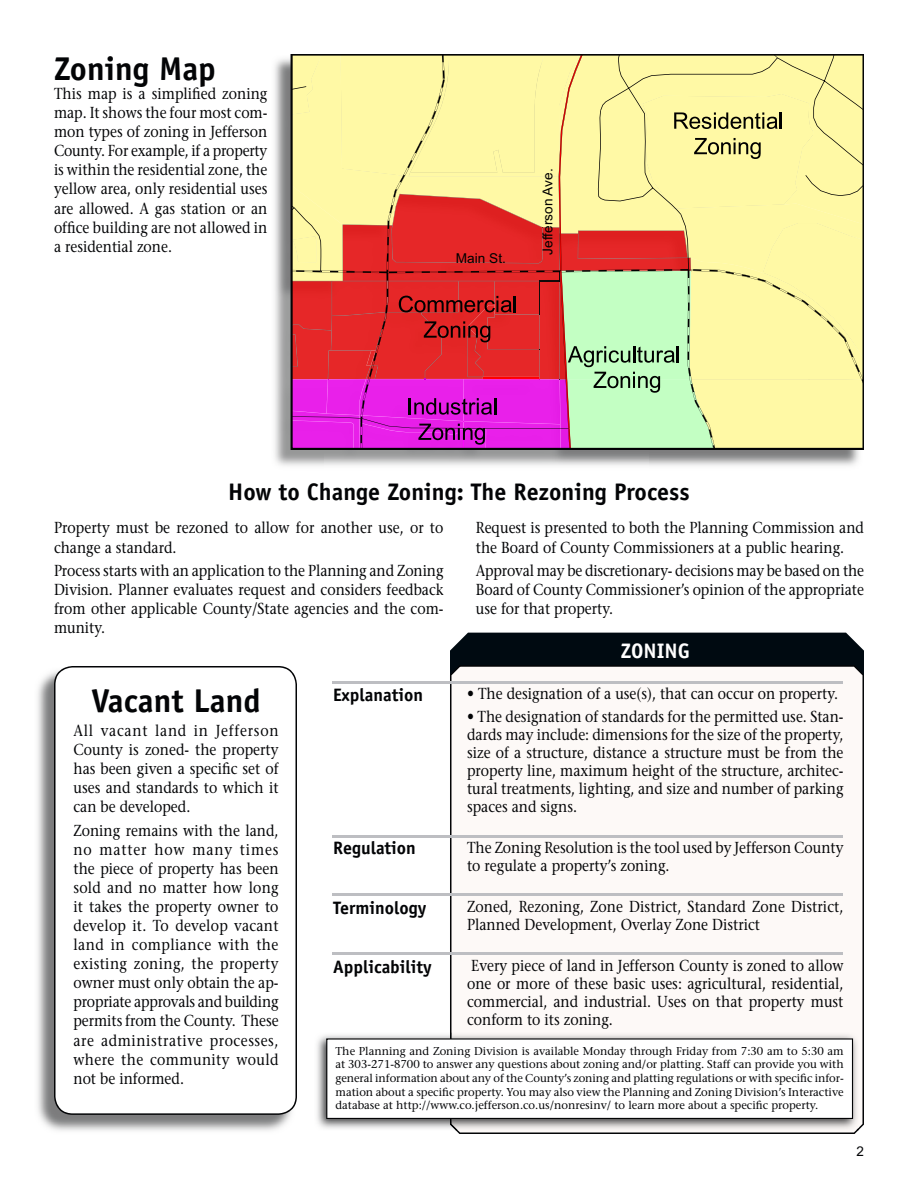
<style>
.page{position:relative;width:918px;height:1188px;background:#fff}
.page>*{position:absolute;margin:0;border:0;box-sizing:border-box;transform-origin:0 0}
.t1{font:700 33px "Officina Sans";color:#030406}
.t2{font:700 24px "Officina Sans";color:#030406}
.t3{font:700 21px "Officina Sans";color:#fff}
.t4{font:700 18px "Officina Sans";color:#030406}
.t5{font:15.9px/19px "Stone Serif";color:#030406;text-align:justify;scale:.88 1}
.t6{font:13.65px "Arial";color:#000}
.t7{font:13.5px "Arial";color:#030406}
.t8{font:11.4px/13.6px "Stone Serif";color:#030406;text-align:justify}
</style>
<div class="page">
<div style="left:450px;top:633px;width:414px;height:32px;background:#000a11"></div>
<svg style="left:450px;top:665px;width:414px;height:469px"></svg>
<img style="left:274px;top:55px;width:17px;height:155px">
<img style="left:274px;top:210px;width:50px;height:256px">
<img style="left:810px;top:450px;width:49px;height:16px">
<svg style="left:291px;top:54px;width:573px;height:396px;background:#e7b38d"></svg>
<img style="left:37px;top:672px;width:254px;height:459px">
<svg style="left:54px;top:666px;width:243px;height:449px"></svg>
<hr style="left:332px;top:681px;width:510px;height:3px;background:#bdbec2">
<hr style="left:332px;top:835px;width:510px;height:3px;background:#bdbec2">
<hr style="left:332px;top:893px;width:510px;height:3px;background:#bdbec2">
<svg style="left:332px;top:952px;width:510px;height:4px;fill:#bdbec2"></svg>
<img style="left:317px;top:1035px;width:133px;height:94px">
<img style="left:450px;top:1032px;width:409px;height:98px">
<svg style="left:326px;top:1038px;width:527px;height:81px"></svg>
<h1 class="t1" style="left:54px;top:56px;width:163px">Zoning Map</h1>
<p class="t5" style="left:54px;top:86px;width:244px">This map is a simplified zoning map. It shows the four most com&shy;mon types of zoning in Jefferson County. For example, if a property is within the residential zone, the yellow area, only residential uses are allowed. A gas station or an office building are not allowed in a residential zone.</p>
<p class="t6" style="left:456px;top:251px;width:52px">Main St.</p>
<p class="t6" style="left:540px;top:255px;width:87px;rotate:-90deg">Jefferson Ave.</p>
<h2 class="t2" style="left:228px;top:483px;width:463px">How to Change Zoning: The Rezoning Process</h2>
<p class="t5" style="left:54px;top:520px;width:444px">Property must be rezoned to allow for another use, or to change a standard.</p>
<p class="t5" style="left:54px;top:563px;width:444px">Process starts with an application to the Planning and Zoning Division. Planner evaluates request and considers feedback from other applicable County/State agencies and the com&shy;munity.</p>
<p class="t5" style="left:476px;top:520px;width:443px">Request is presented to both the Planning Commission and the Board of County Commissioners at a public hearing.</p>
<p class="t5" style="left:476px;top:563px;width:443px">Approval may be discretionary- decisions may be based on the Board of County Commissioner’s opinion of the appropriate use for that property.</p>
<h1 class="t1" style="left:91px;top:688px;width:171px">Vacant Land</h1>
<p class="t5" style="left:74px;top:722px;width:235px">All vacant land in Jefferson County is zoned- the property has been given a specific set of uses and standards to which it can be developed.</p>
<p class="t5" style="left:74px;top:822px;width:235px">Zoning remains with the land, no matter how many times the piece of property has been sold and no matter how long it takes the property owner to develop it. To develop vacant land in compliance with the existing zoning, the property owner must only obtain the ap&shy;propriate approvals and building permits from the County. These are administrative processes, where the community would not be informed.</p>
<h3 class="t3" style="left:621px;top:643px;width:71px">ZONING</h3>
<p class="t4" style="left:333px;top:688px;width:92px">Explanation</p>
<p class="t5" style="left:467px;top:686px;width:423px">• The designation of a use(s), that can occur on property.</p>
<p class="t5" style="left:467px;top:709px;width:429px;line-height:18px">• The designation of standards for the permitted use. Stan&shy;dards may include: dimensions for the size of the property, size of a structure, distance a structure must be from the property line, maximum height of the structure, architec&shy;tural treatments, lighting, and size and number of parking spaces and signs.</p>
<p class="t4" style="left:333px;top:841px;width:84px">Regulation</p>
<p class="t5" style="left:467px;top:840px;width:429px;line-height:18px">The Zoning Resolution is the tool used by Jefferson County to regulate a property’s zoning.</p>
<p class="t4" style="left:333px;top:901px;width:95px">Terminology</p>
<p class="t5" style="left:467px;top:899px;width:429px;line-height:18px">Zoned, Rezoning, Zone District, Standard Zone District,<br>Planned Development, Overlay Zone District</p>
<p class="t4" style="left:333px;top:960px;width:100px">Applicability</p>
<p class="t5" style="left:467px;top:958px;width:429px;line-height:18px">Every piece of land in Jefferson County is zoned to allow one or more of these basic uses: agricultural, residential, commercial, and industrial. Uses on that property must conform to its zoning.</p>
<p class="t8" style="left:336px;top:1045px;width:510px">The Planning and Zoning Division is available Monday through Friday from 7:30 am to 5:30 am at 303-271-8700 to answer any questions about zoning and/or platting. Staff can provide you with general information about any of the County’s zoning and platting regulations or with specific infor&shy;mation about a specific property. You may also view the Planning and Zoning Division’s Interactive database at http://www.co.jefferson.co.us/nonresinv/ to learn more about a specific property.</p>
<p class="t7" style="left:856px;top:1143px;width:9px">2</p>
</div>
